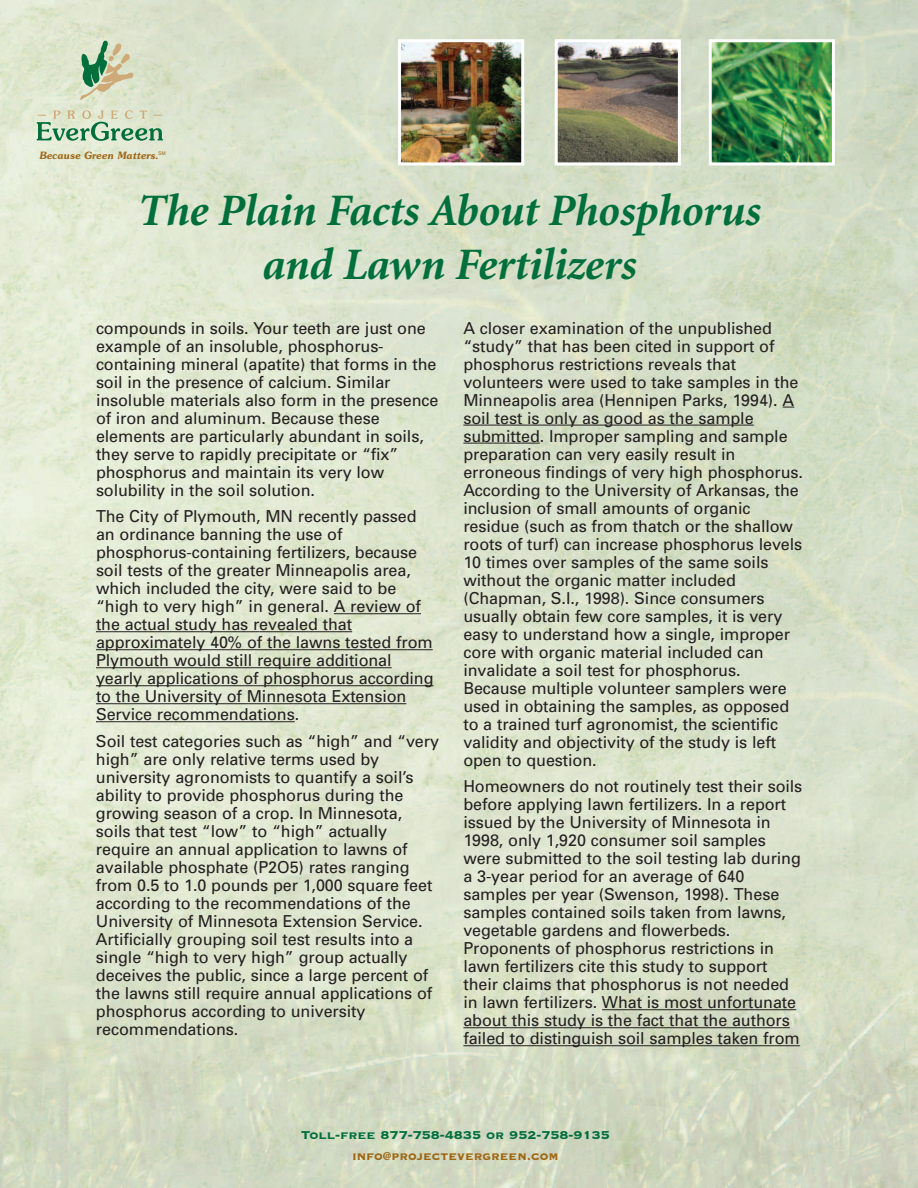
<style>
.page{position:relative;width:918px;height:1188px;background:#fff}
.page>*{position:absolute;margin:0;border:0;box-sizing:border-box;transform-origin:0 0}
.t1{font:italic 700 45px/54px "Minion";letter-spacing:-.01em;color:#006f3c;text-align:center}
.t2{font:16.5px/18px "Univers";letter-spacing:-.005em;color:#231f20}
.t3{font:15px "Copperplate Thirty Three BC";color:#006f3c}
.t4{font:15px "Copperplate Thirty Three BC";color:#9e6512;scale:.95 1}
.t5{font:italic 600 10.05px "Souvenir";color:#9e6512;scale:.95 1}
</style>
<div class="page">
<svg style="left:80px;top:41px;width:54px;height:59px;background:#b3c5a3"></svg>
<svg style="left:37px;top:110px;width:126px;height:31px;background:#b2ccae"></svg>
<img style="left:402px;top:43px;width:118px;height:118px">
<div style="left:398px;top:39px;width:126px;height:126px;border:3px solid #fff"></div>
<img style="left:559px;top:43px;width:118px;height:118px">
<div style="left:555px;top:39px;width:126px;height:126px;border:3px solid #fff"></div>
<img style="left:713px;top:43px;width:118px;height:118px">
<div style="left:709px;top:39px;width:126px;height:126px;border:3px solid #fff"></div>
<svg style="left:334px;top:613px;width:23px;height:1px"></svg>
<hr style="left:357px;top:613px;width:64px;height:1px;background:#231f20">
<hr style="left:96px;top:631px;width:163px;height:1px;background:#231f20">
<hr style="left:259px;top:631px;width:93px;height:1px;background:#231f20">
<hr style="left:96px;top:649px;width:35px;height:1px;background:#231f20">
<hr style="left:131px;top:649px;width:277px;height:1px;background:#231f20">
<svg style="left:408px;top:649px;width:25px;height:1px"></svg>
<hr style="left:96px;top:667px;width:167px;height:1px;background:#231f20">
<hr style="left:263px;top:667px;width:39px;height:1px;background:#231f20">
<hr style="left:302px;top:667px;width:90px;height:1px;background:#231f20">
<hr style="left:96px;top:685px;width:240px;height:1px;background:#231f20">
<hr style="left:336px;top:685px;width:64px;height:1px;background:#231f20">
<hr style="left:400px;top:685px;width:34px;height:1px;background:#231f20">
<hr style="left:96px;top:703px;width:310px;height:1px;background:#231f20">
<svg style="left:96px;top:721px;width:26px;height:1px"></svg>
<hr style="left:122px;top:721px;width:41px;height:1px;background:#231f20">
<hr style="left:163px;top:721px;width:132px;height:1px;background:#231f20">
<hr style="left:463px;top:425px;width:291px;height:1px;background:#231f20">
<hr style="left:463px;top:443px;width:77px;height:1px;background:#231f20">
<hr style="left:602px;top:1009px;width:146px;height:1px;background:#231f20">
<hr style="left:748px;top:1009px;width:48px;height:1px;background:#231f20">
<hr style="left:463px;top:1027px;width:327px;height:1px;background:#231f20">
<hr style="left:463px;top:1045px;width:312px;height:1px;background:#231f20">
<svg style="left:775px;top:1045px;width:25px;height:1px"></svg>
<p class="t5" style="left:39px;top:150px;width:135px">Because Green Matters.<sup>SM</sup></p>
<h1 class="t1" style="left:137px;top:187px;width:624px">The Plain Facts About Phosphorus and Lawn Fertilizers</h1>
<p class="t2" style="left:96px;top:320px;width:344px">compounds in soils. Your teeth are just one example of an insoluble, phosphorus&shy;containing mineral (apatite) that forms in the soil in the presence of calcium. Similar insoluble materials also form in the presence of iron and aluminum. Because these elements are particularly abundant in soils, they serve to rapidly precipitate or “fix” phosphorus and maintain its very low solubility in the soil solution.</p>
<p class="t2" style="left:96px;top:509px;width:339px">The City of Plymouth, MN recently passed an ordinance banning the use of phosphorus-containing fertilizers, because soil tests of the greater Minneapolis area, which included the city, were said to be “high to very high” in general. A review of the actual study has revealed that approximately 40% of the lawns tested from Plymouth would still require additional yearly applications of phosphorus according to the University of Minnesota Extension Service recommendations.</p>
<p class="t2" style="left:96px;top:733px;width:345px">Soil test categories such as “high” and “very high” are only relative terms used by university agronomists to quantify a soil’s ability to provide phosphorus during the growing season of a crop. In Minnesota, soils that test “low” to “high” actually require an annual application to lawns of available phosphate (P2O5) rates ranging from 0.5 to 1.0 pounds per 1,000 square feet according to the recommendations of the University of Minnesota Extension Service.<br>Artificially grouping soil test results into a single “high to very high” group actually deceives the public, since a large percent of the lawns still require annual applications of phosphorus according to university recommendations.</p>
<p class="t2" style="left:463px;top:320px;width:341px">A closer examination of the unpublished “study” that has been cited in support of phosphorus restrictions reveals that volunteers were used to take samples in the Minneapolis area (Hennipen Parks, 1994). A soil test is only as good as the sample submitted. Improper sampling and sample preparation can very easily result in erroneous findings of very high phosphorus.<br>According to the University of Arkansas, the inclusion of small amounts of organic residue (such as from thatch or the shallow roots of turf) can increase phosphorus levels 10 times over samples of the same soils without the organic matter included (Chapman, S.I., 1998). Since consumers usually obtain few core samples, it is very easy to understand how a single, improper core with organic material included can invalidate a soil test for phosphorus.<br>Because multiple volunteer samplers were used in obtaining the samples, as opposed to a trained turf agronomist, the scientific validity and objectivity of the study is left open to question.</p>
<p class="t2" style="left:463px;top:779px;width:341px">Homeowners do not routinely test their soils before applying lawn fertilizers. In a report issued by the University of Minnesota in 1998, only 1,920 consumer soil samples were submitted to the soil testing lab during a 3-year period for an average of 640 samples per year (Swenson, 1998). These samples contained soils taken from lawns, vegetable gardens and flowerbeds.<br>Proponents of phosphorus restrictions in lawn fertilizers cite this study to support their claims that phosphorus is not needed in lawn fertilizers. What is most unfortunate about this study is the fact that the authors failed to distinguish soil samples taken from</p>
<p class="t3" style="left:301px;top:1125px;width:310px">Toll-free 877-758-4835 or 952-758-9135</p>
<p class="t4" style="left:352px;top:1146px;width:219px">info@projectevergreen.com</p>
</div>
